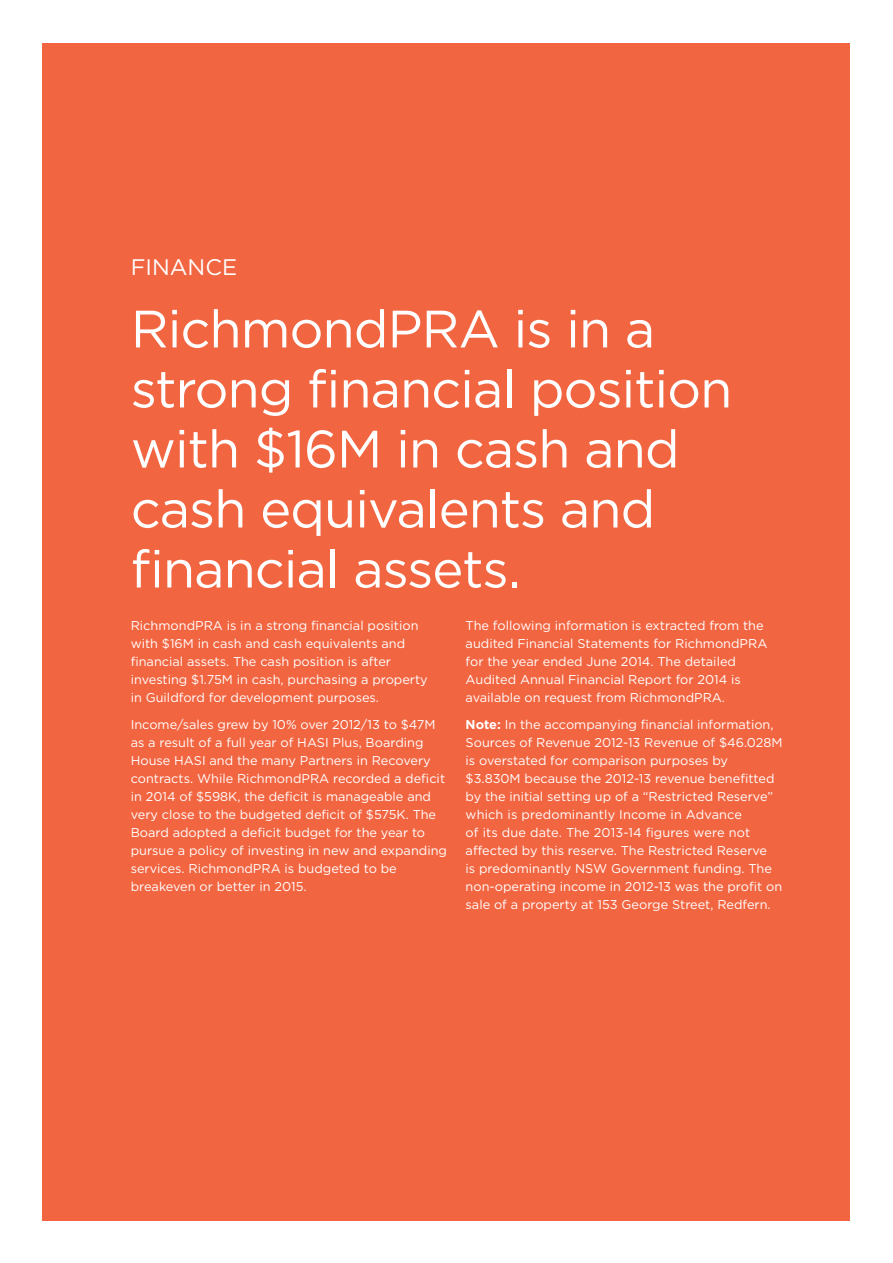
<style>
.page{position:relative;width:893px;height:1263px;background:#fff}
.page>*{position:absolute;margin:0;border:0;box-sizing:border-box;transform-origin:0 0}
.t1{font:52.5px/60px "Gotham";letter-spacing:-.02em;color:#fff}
.t2{font:22.5px "Gotham";color:#fff}
.t3{font:12.75px/18px "Gotham";color:#fff}
.s1{font-weight:700}
</style>
<div class="page">
<div style="left:43px;top:43px;width:807px;height:1177px;background:#f26541"></div>
<h2 class="t2" style="left:131px;top:254px;width:108px">FINANCE</h2>
<h1 class="t1" style="left:131px;top:298px;width:603px">RichmondPRA is in a strong financial position with $16M in cash and cash equivalents and financial assets.</h1>
<p class="t3" style="left:131px;top:617px;width:299px">RichmondPRA is in a strong financial position with $16M in cash and cash equivalents and financial assets. The cash position is after investing $1.75M in cash, purchasing a property in Guildford for development purposes.</p>
<p class="t3" style="left:131px;top:715px;width:318px">Income/sales grew by 10% over 2012/13 to $47M as a result of a full year of HASI Plus, Boarding House HASI and the many Partners in Recovery contracts. While RichmondPRA recorded a deficit in 2014 of $598K, the deficit is manageable and very close to the budgeted deficit of $575K. The Board adopted a deficit budget for the year to pursue a policy of investing in new and expanding services. RichmondPRA is budgeted to be breakeven or better in 2015.</p>
<p class="t3" style="left:466px;top:617px;width:303px">The following information is extracted from the audited Financial Statements for RichmondPRA for the year ended June 2014. The detailed Audited Annual Financial Report for 2014 is available on request from RichmondPRA.</p>
<p class="t3" style="left:466px;top:715px;width:318px"><span class="s1">Note:</span> In the accompanying financial information, Sources of Revenue 2012-13 Revenue of $46.028M is overstated for comparison purposes by $3.830M because the 2012-13 revenue benefitted by the initial setting up of a “Restricted Reserve” which is predominantly Income in Advance<br>of its due date. The 2013-14 figures were not affected by this reserve. The Restricted Reserve<br>is predominantly NSW Government funding. The non-operating income in 2012-13 was the profit on sale of a property at 153 George Street, Redfern.</p>
</div>
